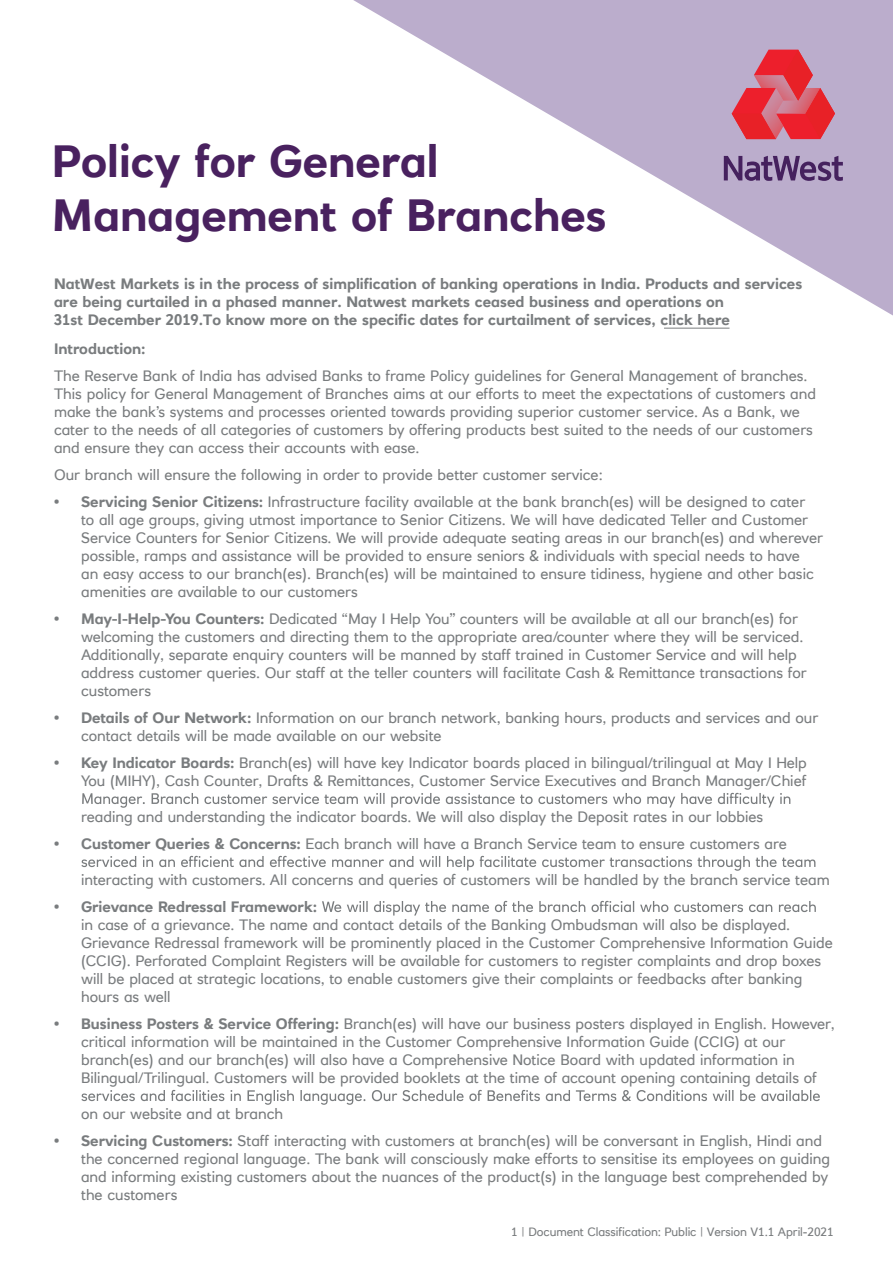
<style>
.page{position:relative;width:893px;height:1263px;background:#fff}
.page>*{position:absolute;margin:0;border:0;box-sizing:border-box;transform-origin:0 0}
.t1{font:700 45px/54px "RN House Sans";color:#49215f}
.t2{font:15px/18px "RN House Sans";color:#797c7e}
.t3{font:700 15px/18px "RN House Sans";color:#797c7e}
.t4{font:12px "RN House Sans";letter-spacing:-.01em;color:#797c7e}
.s1{font-weight:700}
</style>
<div class="page">
<hr style="left:664px;top:328px;width:65px;height:1px;background:#797c7e">
<svg style="left:82px;top:793px;width:708px;height:15px"></svg>
<svg style="left:81px;top:856px;width:734px;height:15px"></svg>
<svg style="left:322px;top:901px;width:494px;height:14px"></svg>
<svg style="left:81px;top:1090px;width:739px;height:15px"></svg>
<svg style="left:353px;top:0;width:540px;height:316px"></svg>
<svg style="left:724px;top:156px;width:119px;height:25px"></svg>
<svg style="left:732px;top:50px;width:103px;height:89px"></svg>
<h1 class="t1" style="left:52px;top:134px;width:556px">Policy for General<br>Management of Branches</h1>
<p class="t3" style="left:54px;top:274px;width:750px">NatWest Markets is in the process of simplification of banking operations in India. Products and services are being curtailed in a phased manner. Natwest markets ceased business and operations on<br>31st December 2019.To know more on the specific dates for curtailment of services, click here</p>
<p class="t3" style="left:54px;top:339px;width:93px">Introduction:</p>
<p class="t2" style="left:54px;top:366px;width:755px">The Reserve Bank of India has advised Banks to frame Policy guidelines for General Management of branches.</p>
<p class="t2" style="left:54px;top:384px;width:763px">This policy for General Management of Branches aims at our efforts to meet the expectations of customers and make the bank’s systems and processes oriented towards providing superior customer service. As a Bank, we cater to the needs of all categories of customers by offering products best suited to the needs of our customers and ensure they can access their accounts with ease.</p>
<p class="t2" style="left:54px;top:465px;width:550px">Our branch will ensure the following in order to provide better customer service:</p>
<p class="t2" style="left:81px;top:492px;width:744px;text-indent:-27px"><span class="s1">• Servicing Senior Citizens:</span> Infrastructure facility available at the bank branch(es) will be designed to cater<br>to all age groups, giving utmost importance to Senior Citizens. We will have dedicated Teller and Customer Service Counters for Senior Citizens. We will provide adequate seating areas in our branch(es) and wherever possible, ramps and assistance will be provided to ensure seniors &amp; individuals with special needs to have<br>an easy access to our branch(es). Branch(es) will be maintained to ensure tidiness, hygiene and other basic amenities are available to our customers</p>
<p class="t2" style="left:81px;top:609px;width:727px;text-indent:-27px"><span class="s1">• May-I-Help-You Counters:</span> Dedicated “May I Help You” counters will be available at all our branch(es) for welcoming the customers and directing them to the appropriate area/counter where they will be serviced.<br>Additionally, separate enquiry counters will be manned by staff trained in Customer Service and will help address customer queries. Our staff at the teller counters will facilitate Cash &amp; Remittance transactions for customers</p>
<p class="t2" style="left:81px;top:708px;width:739px;text-indent:-27px"><span class="s1">• Details of Our Network:</span> Information on our branch network, banking hours, products and services and our contact details will be made available on our website</p>
<p class="t2" style="left:54px;top:753px;width:754px;text-align:right"><span class="s1">• Key Indicator Boards:</span> Branch(es) will have key Indicator boards placed in bilingual/trilingual at May I Help<br>You (MIHY), Cash Counter, Drafts &amp; Remittances, Customer Service Executives and Branch Manager/Chief</p>
<p class="t2" style="left:81px;top:807px;width:684px">reading and understanding the indicator boards. We will also display the Deposit rates in our lobbies</p>
<p class="t2" style="left:54px;top:834px;width:734px"><span class="s1">• Customer Queries &amp; Concerns:</span> Each branch will have a Branch Service team to ensure customers are</p>
<p class="t2" style="left:81px;top:870px;width:750px">interacting with customers. All concerns and queries of customers will be handled by the branch service team</p>
<p class="t3" style="left:54px;top:897px;width:265px">• Grievance Redressal Framework:</p>
<p class="t2" style="left:81px;top:915px;width:753px">in case of a grievance. The name and contact details of the Banking Ombudsman will also be displayed.<br>Grievance Redressal framework will be prominently placed in the Customer Comprehensive Information Guide (CCIG). Perforated Complaint Registers will be available for customers to register complaints and drop boxes will be placed at strategic locations, to enable customers give their complaints or feedbacks after banking hours as well</p>
<p class="t2" style="left:81px;top:1014px;width:755px;text-indent:-27px"><span class="s1">• Business Posters &amp; Service Offering:</span> Branch(es) will have our business posters displayed in English. However, critical information will be maintained in the Customer Comprehensive Information Guide (CCIG) at our branch(es) and our branch(es) will also have a Comprehensive Notice Board with updated information in Bilingual/Trilingual. Customers will be provided booklets at the time of account opening containing details of</p>
<p class="t2" style="left:81px;top:1104px;width:204px">on our website and at branch</p>
<p class="t2" style="left:81px;top:1131px;width:750px;text-indent:-27px"><span class="s1">• Servicing Customers:</span> Staff interacting with customers at branch(es) will be conversant in English, Hindi and the concerned regional language. The bank will consciously make efforts to sensitise its employees on guiding and informing existing customers about the nuances of the product(s) in the language best comprehended by the customers</p>
<p class="t4" style="left:511px;top:1224px;width:324px">1 | Document Classification: Public | Version V1.1 April-2021</p>
</div>
